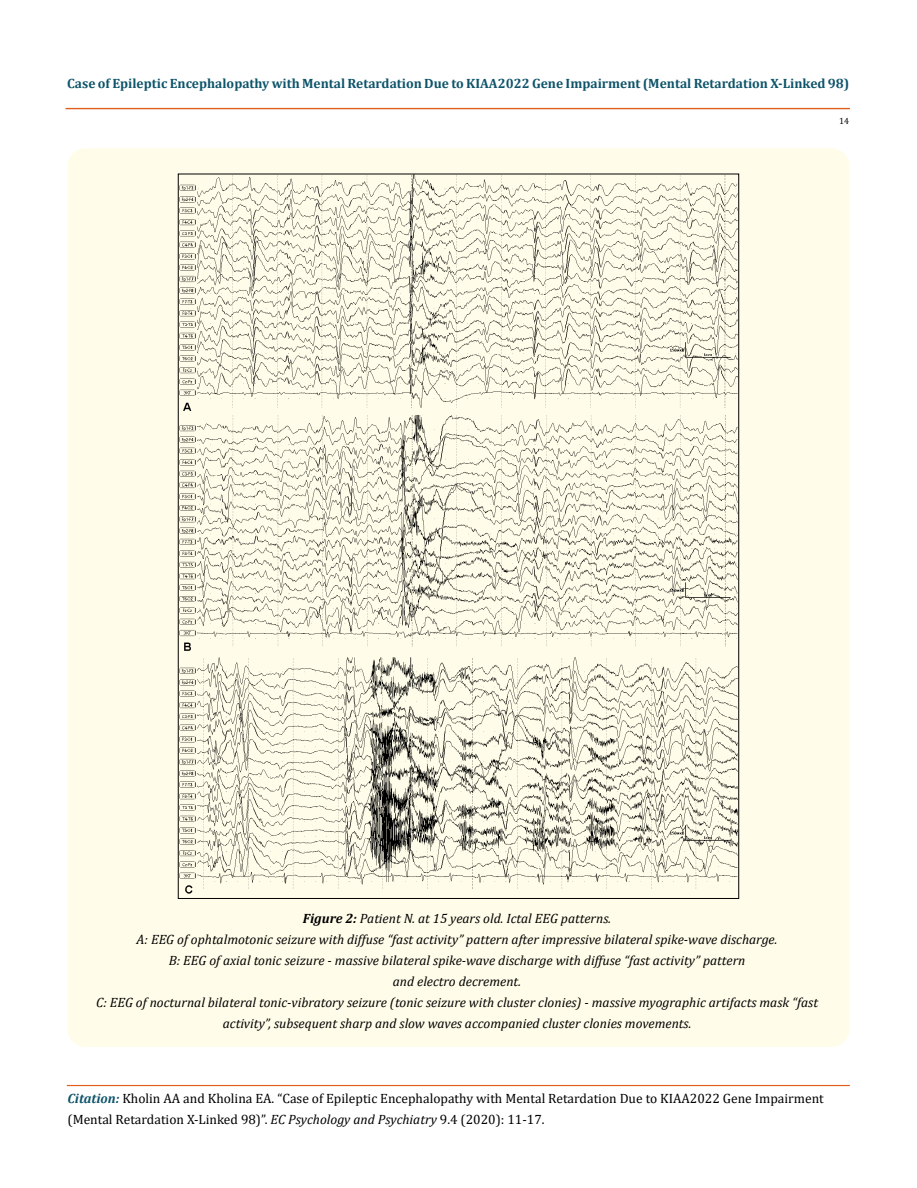
<style>
.page{position:relative;width:917px;height:1188px;background:#fff}
.page>*{position:absolute;margin:0;border:0;box-sizing:border-box;transform-origin:0 0}
.t1{font:italic 13.5px/21px "Cambria";color:#000;text-align:center}
.t2{font:13.5px/21px "Cambria";color:#000}
.t3{font:700 13.5px "Cambria";color:#0e546a}
.t4{font:9px "Cambria";color:#000}
.s1{font-weight:700}
.s2{font-weight:700;font-style:italic;color:#0e546a}
.s3{font-style:italic}
</style>
<div class="page">
<div style="left:66px;top:108px;width:783px;height:1px;border:1px solid #e05d1a"></div>
<div style="left:67px;top:1085px;width:782px;height:1px;border:1px solid #e05d1a"></div>
<div style="left:68px;top:148px;width:781px;height:899px;background:#fffde9;border-radius:18px"></div>
<img style="left:180px;top:176px;width:556px;height:718px">
<p class="t3" style="left:67px;top:74px;width:783px">Case of Epileptic Encephalopathy with Mental Retardation Due to KIAA2022 Gene Impairment (Mental Retardation X-Linked 98)</p>
<p class="t4" style="left:839px;top:116px;width:11px">14</p>
<p class="t1" style="left:96px;top:908px;width:723px"><span class="s1">Figure 2:</span> Patient N. at 15 years old. Ictal EEG patterns.<br>А: EEG of ophtalmotonic seizure with diffuse “fast activity” pattern after impressive bilateral spike-wave discharge.<br>B: EEG of axial tonic seizure - massive bilateral spike-wave discharge with diffuse “fast activity” pattern<br>and electro decrement.<br>C: EEG of nocturnal bilateral tonic-vibratory seizure (tonic seizure with cluster clonies) - massive myographic artifacts mask “fast activity”, subsequent sharp and slow waves accompanied cluster clonies movements.</p>
<p class="t2" style="left:67px;top:1088px;width:757px"><span class="s2">Citation:</span> Kholin AA and Kholina EA. “Case of Epileptic Encephalopathy with Mental Retardation Due to KIAA2022 Gene Impairment (Mental Retardation X-Linked 98)”. <span class="s3">EC Psychology and Psychiatry</span> 9.4 (2020): 11-17.</p>
</div>
